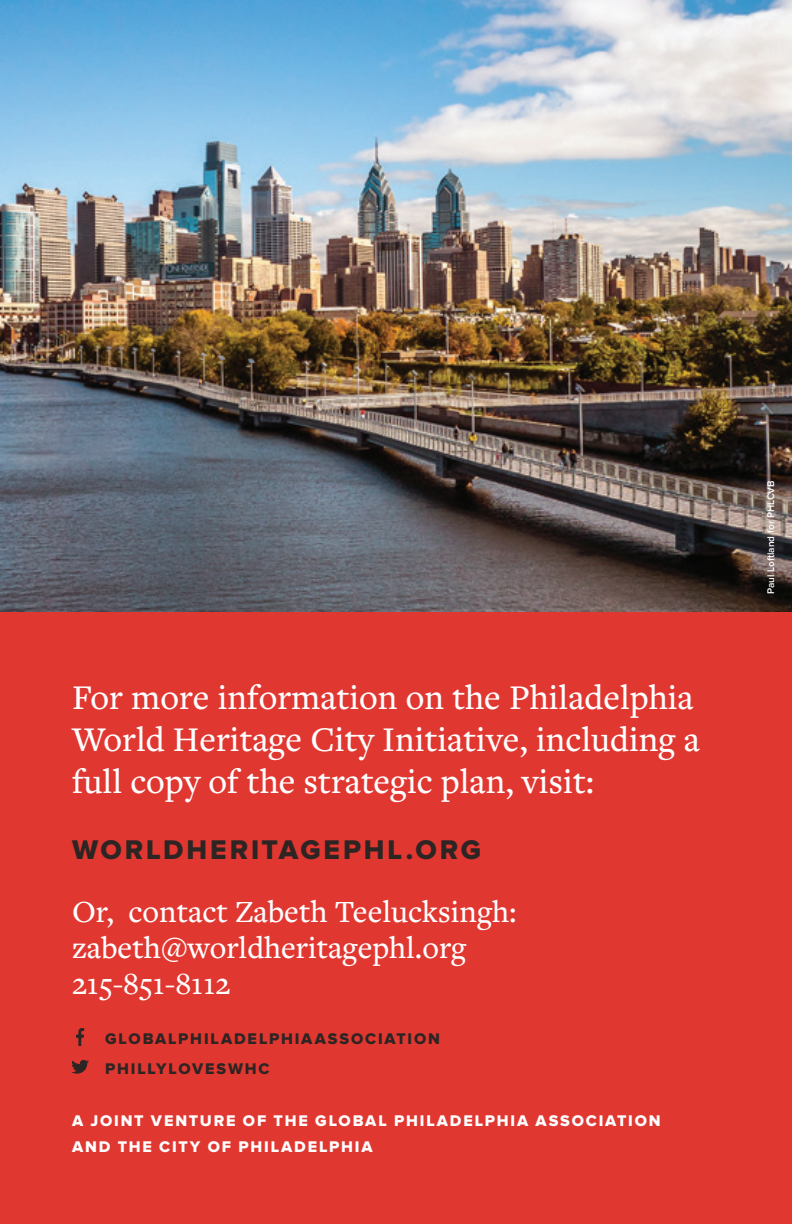
<style>
.page{position:relative;width:792px;height:1224px;background:#fff}
.page>*{position:absolute;margin:0;border:0;box-sizing:border-box;transform-origin:0 0}
.t1{font:500 36px/42px "Freight Text Pro";color:#fff}
.t2{font:500 32px/36px "Freight Text Pro";color:#fff}
.t3{font:28px "Proxima Nova Extrabld";letter-spacing:.1em;color:#2c2523}
.t4{font:16px/26px "Proxima Nova Extrabld";letter-spacing:.115em;color:#fff}
.t5{font:16px/29.6px "Proxima Nova Extrabld";letter-spacing:.115em;color:#2c2523}
.t6{font:600 10px "Proxima Nova";color:#fff}
</style>
<div class="page">
<img style="left:0;top:0;width:792px;height:612px">
<div style="left:0;top:612px;width:792px;height:612px;background:#e13731"></div>
<svg style="left:76px;top:1028px;width:8px;height:18px"></svg>
<svg style="left:71px;top:1060px;width:18px;height:14px"></svg>
<p class="t1" style="left:72px;top:675px;width:629px">For more information on the Philadelphia<br>World Heritage City Initiative, including a full copy of the strategic plan, visit:</p>
<p class="t3" style="left:72px;top:837px;width:411px">WORLDHERITAGEPHL.ORG</p>
<p class="t2" style="left:72px;top:893px;width:446px">Or, contact Zabeth Teelucksingh: zabeth@worldheritagephl.org<br>215-851-8112</p>
<p class="t5" style="left:105px;top:1025px;width:336px">GLOBALPHILADELPHIAASSOCIATION<br>PHILLYLOVESWHC</p>
<p class="t4" style="left:72px;top:1108px;width:590px">A JOINT VENTURE OF THE GLOBAL PHILADELPHIA ASSOCIATION<br>AND THE CITY OF PHILADELPHIA</p>
<p class="t6" style="left:766px;top:594px;width:115px;rotate:-90deg">Paul Loftland for PHLCVB</p>
</div>
